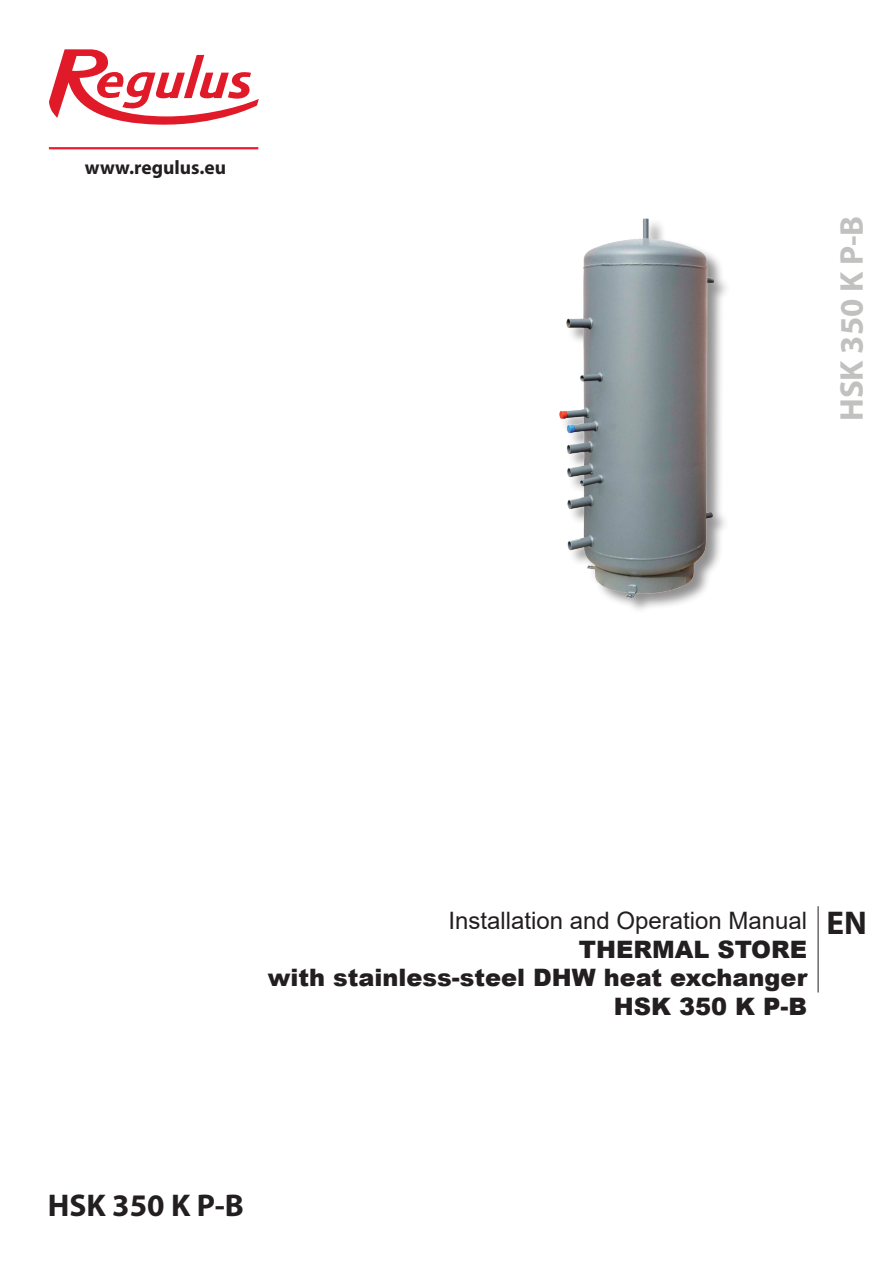
<style>
.page{position:relative;width:893px;height:1263px;background:#fff}
.page>*{position:absolute;margin:0;border:0;box-sizing:border-box;transform-origin:0 0}
.t1{font:700 33px "Myriad Pro";color:#c1c1c0}
.t2{font:700 31.5px "Myriad Pro";color:#231f20}
.t3{font:900 24px "Arial";color:#231f20}
.t4{font:24px "Arial";color:#231f20}
.t5{font:700 19.5px "Myriad Pro";color:#231f20}
.s1{font-family:"Myriad Pro";font-weight:700;font-size:33px}
</style>
<div class="page">
<div style="left:559px;top:218px;width:173px;height:396px;background:#231f20;opacity:.5"></div>
<img style="left:559px;top:218px;width:163px;height:380px">
<svg style="left:49px;top:49px;width:210px;height:76px"></svg>
<hr style="left:49px;top:147px;width:209px;height:2px;background:#ee1a2e">
<hr style="left:818px;top:906px;width:1px;height:86px;background:#231f20">
<p class="t5" style="left:85px;top:155px;width:143px">www.regulus.eu</p>
<h1 class="t1" style="left:830px;top:421px;width:207px;rotate:-90deg">HSK 350 K P-B</h1>
<p class="t4" style="left:448px;top:904px;width:420px">Installation and Operation Manual <span class="s1">EN</span></p>
<p class="t3" style="left:579px;top:931px;width:230px">THERMAL STORE</p>
<p class="t3" style="left:268px;top:960px;width:541px">with stainless-steel DHW heat exchanger</p>
<p class="t3" style="left:614px;top:989px;width:195px">HSK 350 K P-B</p>
<h2 class="t2" style="left:48px;top:1185px;width:197px">HSK 350 K P-B</h2>
</div>
